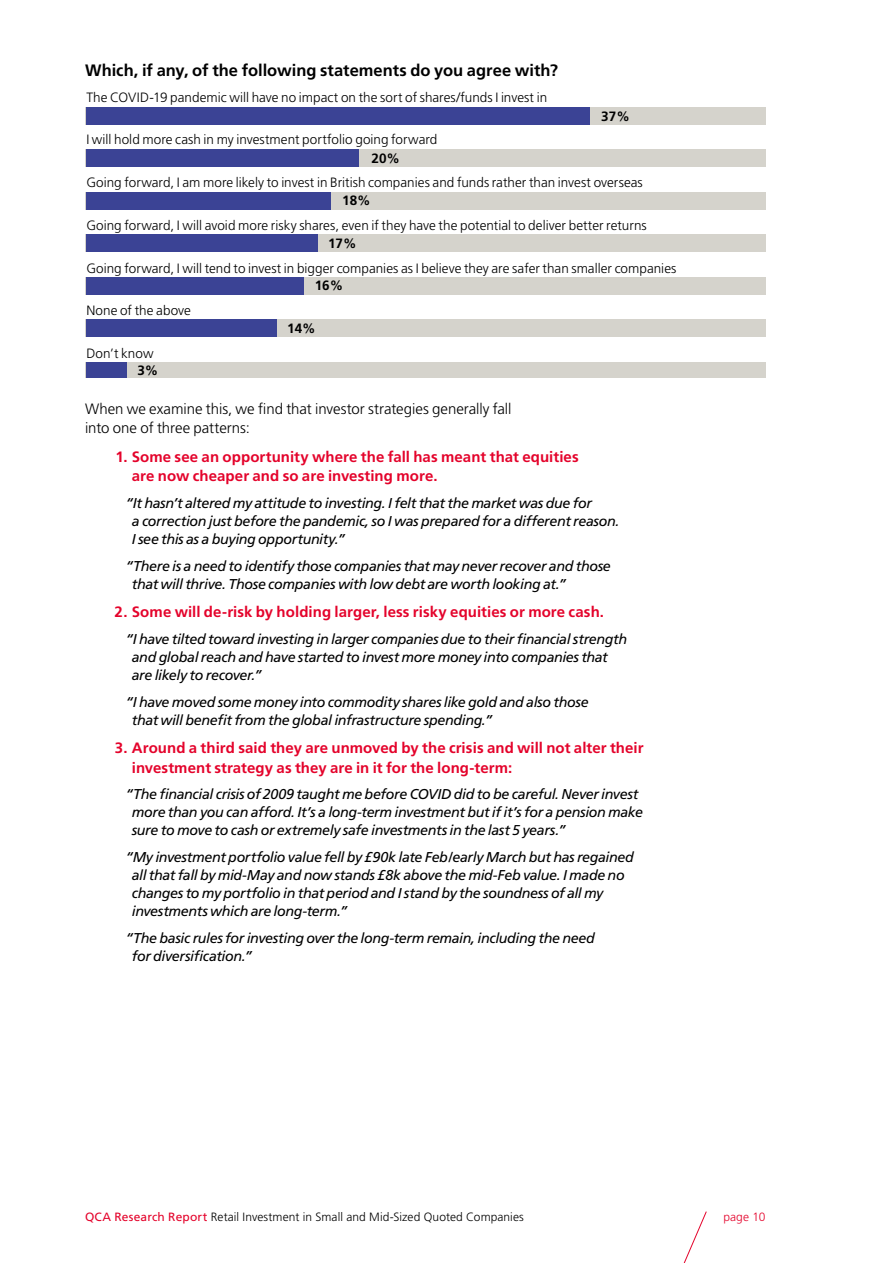
<style>
.page{position:relative;width:893px;height:1263px;background:#fff}
.page>*{position:absolute;margin:0;border:0;box-sizing:border-box;transform-origin:0 0}
.t1{font:700 16.5px "Frutiger LT Std";color:#000}
.t2{font:700 15px/19.5px "Frutiger LT Std";letter-spacing:.005em;color:#e4032b}
.t3{font:300 15px/19.5px "Frutiger LT Std";letter-spacing:-.005em;color:#000}
.t4{font:italic 14.25px/18px "Frutiger";letter-spacing:-.025em;color:#000}
.t5{font:300 13.5px "Frutiger LT Std";color:#000}
.t6{font:700 13.5px "Frutiger LT Std";color:#000}
.t7{font:300 12px "Frutiger LT Std";letter-spacing:.005em;color:#000}
.t8{font:300 12px "Frutiger LT Std";letter-spacing:.01em;color:#e4032b}
.s1{font-weight:400;color:#e4032b}
</style>
<div class="page">
<svg style="left:683px;top:1211px;width:24px;height:52px"></svg>
<div style="left:86px;top:107px;width:679px;height:17px;background:#d5d3cc"></div>
<div style="left:86px;top:150px;width:679px;height:17px;background:#d5d3cc"></div>
<div style="left:86px;top:192px;width:679px;height:17px;background:#d5d3cc"></div>
<div style="left:86px;top:107px;width:504px;height:17px;background:#3b4395"></div>
<div style="left:86px;top:150px;width:272px;height:17px;background:#3b4395"></div>
<div style="left:86px;top:192px;width:245px;height:17px;background:#3b4395"></div>
<div style="left:86px;top:235px;width:679px;height:17px;background:#d5d3cc"></div>
<div style="left:86px;top:277px;width:679px;height:17px;background:#d5d3cc"></div>
<div style="left:86px;top:320px;width:679px;height:17px;background:#d5d3cc"></div>
<div style="left:86px;top:362px;width:679px;height:15px;background:#d5d3cc"></div>
<div style="left:86px;top:235px;width:231px;height:17px;background:#3b4395"></div>
<div style="left:86px;top:277px;width:218px;height:17px;background:#3b4395"></div>
<div style="left:86px;top:320px;width:191px;height:17px;background:#3b4395"></div>
<div style="left:86px;top:362px;width:41px;height:15px;background:#3b4395"></div>
<p class="t1" style="left:85px;top:61px;width:474px">Which, if any, of the following statements do you agree with?</p>
<p class="t5" style="left:86px;top:89px;width:462px">The COVID-19 pandemic will have no impact on the sort of shares/funds I invest in</p>
<p class="t5" style="left:86px;top:132px;width:353px">I will hold more cash in my investment portfolio going forward</p>
<p class="t5" style="left:86px;top:175px;width:558px">Going forward, I am more likely to invest in British companies and funds rather than invest overseas</p>
<p class="t5" style="left:86px;top:218px;width:562px">Going forward, I will avoid more risky shares, even if they have the potential to deliver better returns</p>
<p class="t5" style="left:86px;top:260px;width:592px">Going forward, I will tend to invest in bigger companies as I believe they are safer than smaller companies</p>
<p class="t5" style="left:86px;top:303px;width:106px">None of the above</p>
<p class="t5" style="left:86px;top:346px;width:69px">Don’t know</p>
<p class="t6" style="left:601px;top:108px;width:30px">37%</p>
<p class="t6" style="left:372px;top:150px;width:30px">20%</p>
<p class="t6" style="left:342px;top:193px;width:30px">18%</p>
<p class="t6" style="left:328px;top:235px;width:30px">17%</p>
<p class="t6" style="left:315px;top:277px;width:30px">16%</p>
<p class="t6" style="left:287px;top:320px;width:30px">14%</p>
<p class="t6" style="left:137px;top:363px;width:23px">3%</p>
<p class="t3" style="left:85px;top:399px;width:428px">When we examine this, we find that investor strategies generally fall into one of three patterns:</p>
<p class="t2" style="left:132px;top:447px;width:448px;text-indent:-16px">1. Some see an opportunity where the fall has meant that equities are now cheaper and so are investing more.</p>
<p class="t4" style="left:132px;top:494px;width:489px;text-indent:-6px">“It hasn’t altered my attitude to investing. I felt that the market was due for<br>a correction just before the pandemic, so I was prepared for a different reason.<br>I see this as a buying opportunity.”</p>
<p class="t4" style="left:132px;top:557px;width:480px;text-indent:-6px">“There is a need to identify those companies that may never recover and those that will thrive. Those companies with low debt are worth looking at.”</p>
<p class="t2" style="left:115px;top:602px;width:491px">2. Some will de-risk by holding larger, less risky equities or more cash.</p>
<p class="t4" style="left:132px;top:630px;width:497px;text-indent:-6px">“I have tilted toward investing in larger companies due to their financial strength and global reach and have started to invest more money into companies that are likely to recover.”</p>
<p class="t4" style="left:132px;top:693px;width:458px;text-indent:-6px">“I have moved some money into commodity shares like gold and also those that will benefit from the global infrastructure spending.”</p>
<p class="t2" style="left:132px;top:738px;width:513px;text-indent:-17px">3. Around a third said they are unmoved by the crisis and will not alter their investment strategy as they are in it for the long-term:</p>
<p class="t4" style="left:132px;top:785px;width:513px;text-indent:-6px">“The financial crisis of 2009 taught me before COVID did to be careful. Never invest more than you can afford. It’s a long-term investment but if it’s for a pension make sure to move to cash or extremely safe investments in the last 5 years.”</p>
<p class="t4" style="left:132px;top:848px;width:504px;text-indent:-6px">“My investment portfolio value fell by £90k late Feb/early March but has regained all that fall by mid-May and now stands £8k above the mid-Feb value. I made no changes to my portfolio in that period and I stand by the soundness of all my investments which are long-term.”</p>
<p class="t4" style="left:132px;top:929px;width:464px;text-indent:-6px">“The basic rules for investing over the long-term remain, including the need for diversification.”</p>
<p class="t7" style="left:85px;top:1210px;width:440px"><span class="s1">QCA Research Report</span> Retail Investment in Small and Mid-Sized Quoted Companies</p>
<p class="t8" style="left:723px;top:1210px;width:44px">page 10</p>
</div>
